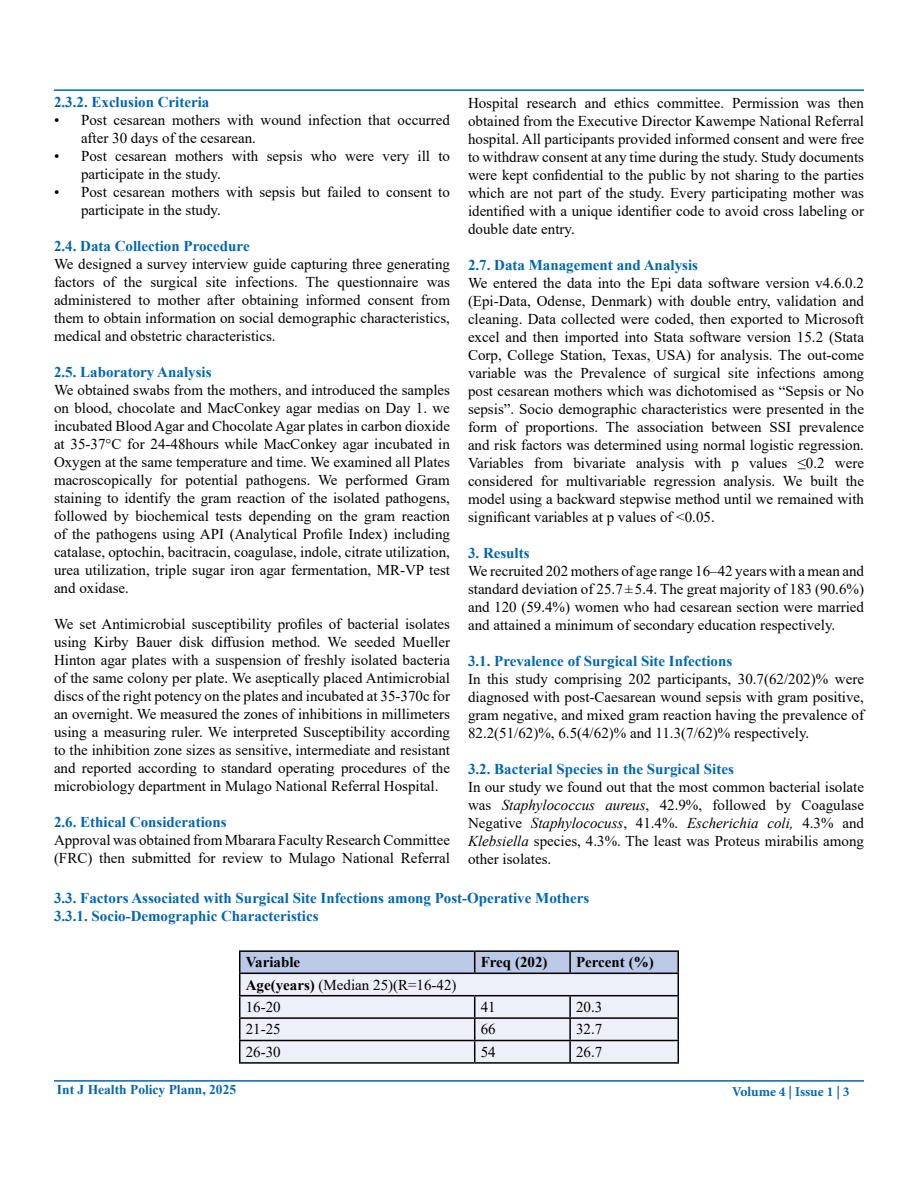
<style>
.page{position:relative;width:918px;height:1188px;background:#fff}
.page>*{position:absolute;margin:0;border:0;box-sizing:border-box;transform-origin:0 0}
.t1{font:15px/18px "Times New Roman";color:#000;text-align:justify}
.t2{font:700 15px/18px "Times New Roman";color:#0066b3}
.t3{font:700 15px "Times New Roman";color:#000}
.t4{font:700 13.5px "Times New Roman";color:#0066b3}
.t5{font:700 13.5px "Minion Pro";letter-spacing:-.005em;color:#0066b3}
.s1{font-style:italic}
.s2{font-weight:700}
</style>
<div class="page">
<hr style="left:54px;top:1080px;width:810px;height:2px;background:#0066b3">
<hr style="left:54px;top:89px;width:810px;height:2px;background:#0066b3">
<hr style="left:239px;top:950px;width:236px;height:2px;background:#000">
<hr style="left:475px;top:950px;width:95px;height:2px;background:#000">
<hr style="left:570px;top:950px;width:109px;height:2px;background:#000">
<svg style="left:239px;top:951px;width:440px;height:111px;background:#d3d7e3"></svg>
<hr style="left:239px;top:1062px;width:236px;height:2px;background:#000">
<hr style="left:475px;top:1062px;width:95px;height:2px;background:#000">
<hr style="left:570px;top:1062px;width:109px;height:2px;background:#000">
<p class="t2" style="left:54px;top:93px;width:157px">2.3.2. Exclusion Criteria</p>
<p class="t1" style="left:81px;top:111px;width:371px;text-indent:-27px">• Post cesarean mothers with wound infection that occurred after 30 days of the cesarean.</p>
<p class="t1" style="left:81px;top:147px;width:371px;text-indent:-27px">• Post cesarean mothers with sepsis who were very ill to participate in the study.</p>
<p class="t1" style="left:81px;top:183px;width:370px;text-indent:-27px">• Post cesarean mothers with sepsis but failed to consent to participate in the study.</p>
<p class="t2" style="left:54px;top:237px;width:197px">2.4. Data Collection Procedure</p>
<p class="t1" style="left:54px;top:255px;width:398px">We designed a survey interview guide capturing three generating factors of the surgical site infections. The questionnaire was administered to mother after obtaining informed consent from them to obtain information on social demographic characteristics, medical and obstetric characteristics.</p>
<p class="t2" style="left:54px;top:363px;width:159px">2.5. Laboratory Analysis</p>
<p class="t1" style="left:54px;top:381px;width:398px">We obtained swabs from the mothers, and introduced the samples on blood, chocolate and MacConkey agar medias on Day 1. we incubated Blood Agar and Chocolate Agar plates in carbon dioxide at 35-37°C for 24-48hours while MacConkey agar incubated in Oxygen at the same temperature and time. We examined all Plates macroscopically for potential pathogens. We performed Gram staining to identify the gram reaction of the isolated pathogens, followed by biochemical tests depending on the gram reaction of the pathogens using API (Analytical Profile Index) including catalase, optochin, bacitracin, coagulase, indole, citrate utilization, urea utilization, triple sugar iron agar fermentation, MR-VP test and oxidase.</p>
<p class="t1" style="left:54px;top:615px;width:398px">We set Antimicrobial susceptibility profiles of bacterial isolates using Kirby Bauer disk diffusion method. We seeded Mueller Hinton agar plates with a suspension of freshly isolated bacteria of the same colony per plate. We aseptically placed Antimicrobial discs of the right potency on the plates and incubated at 35-370c for an overnight. We measured the zones of inhibitions in millimeters using a measuring ruler. We interpreted Susceptibility according to the inhibition zone sizes as sensitive, intermediate and resistant and reported according to standard operating procedures of the microbiology department in Mulago National Referral Hospital.</p>
<p class="t2" style="left:54px;top:813px;width:174px">2.6. Ethical Considerations</p>
<p class="t1" style="left:54px;top:831px;width:398px">Approval was obtained from Mbarara Faculty Research Committee (FRC) then submitted for review to Mulago National Referral</p>
<p class="t1" style="left:468px;top:93px;width:398px">Hospital research and ethics committee. Permission was then obtained from the Executive Director Kawempe National Referral hospital. All participants provided informed consent and were free to withdraw consent at any time during the study. Study documents were kept confidential to the public by not sharing to the parties which are not part of the study. Every participating mother was identified with a unique identifier code to avoid cross labeling or double date entry.</p>
<p class="t2" style="left:468px;top:255px;width:232px">2.7. Data Management and Analysis</p>
<p class="t1" style="left:468px;top:273px;width:398px">We entered the data into the Epi data software version v4.6.0.2 (Epi-Data, Odense, Denmark) with double entry, validation and cleaning. Data collected were coded, then exported to Microsoft excel and then imported into Stata software version 15.2 (Stata Corp, College Station, Texas, USA) for analysis. The out-come variable was the Prevalence of surgical site infections among post cesarean mothers which was dichotomised as “Sepsis or No sepsis”. Socio demographic characteristics were presented in the form of proportions. The association between SSI prevalence and risk factors was determined using normal logistic regression.<br>Variables from bivariate analysis with p values ≤0.2 were considered for multivariable regression analysis. We built the model using a backward stepwise method until we remained with significant variables at p values of &lt;0.05.</p>
<p class="t2" style="left:468px;top:543px;width:63px">3. Results</p>
<p class="t1" style="left:468px;top:561px;width:398px">We recruited 202 mothers of age range 16–42 years with a mean and standard deviation of 25.7±5.4. The great majority of 183 (90.6%) and 120 (59.4%) women who had cesarean section were married and attained a minimum of secondary education respectively.</p>
<p class="t2" style="left:468px;top:651px;width:266px">3.1. Prevalence of Surgical Site Infections</p>
<p class="t1" style="left:468px;top:669px;width:398px">In this study comprising 202 participants, 30.7(62/202)% were diagnosed with post-Caesarean wound sepsis with gram positive, gram negative, and mixed gram reaction having the prevalence of 82.2(51/62)%, 6.5(4/62)% and 11.3(7/62)% respectively.</p>
<p class="t2" style="left:468px;top:759px;width:267px">3.2. Bacterial Species in the Surgical Sites</p>
<p class="t1" style="left:468px;top:777px;width:398px">In our study we found out that the most common bacterial isolate was <span class="s1">Staphylococcus aureus</span>, 42.9%, followed by Coagulase Negative <span class="s1">Staphylococuss</span>, 41.4%. <span class="s1">Escherichia coli,</span> 4.3% and <span class="s1">Klebsiella</span> species, 4.3%. The least was Proteus mirabilis among other isolates.</p>
<p class="t2" style="left:54px;top:888px;width:537px">3.3. Factors Associated with Surgical Site Infections among Post-Operative Mothers<br>3.3.1. Socio-Demographic Characteristics</p>
<p class="t3" style="left:246px;top:951px;width:56px">Variable</p>
<p class="t3" style="left:481px;top:951px;width:68px">Freq (202)</p>
<p class="t3" style="left:576px;top:951px;width:79px">Percent (%)</p>
<p class="t1" style="left:246px;top:973px;width:212px;line-height:22.4px"><span class="s2">Age(years)</span> (Median 25)(R=16-42)<br>16-20</p>
<p class="t1" style="left:481px;top:998px;width:16px">41</p>
<p class="t1" style="left:576px;top:998px;width:28px">20.3</p>
<p class="t1" style="left:246px;top:1020px;width:36px">21-25</p>
<p class="t1" style="left:481px;top:1020px;width:16px">66</p>
<p class="t1" style="left:576px;top:1020px;width:28px">32.7</p>
<p class="t1" style="left:246px;top:1042px;width:36px">26-30</p>
<p class="t1" style="left:481px;top:1042px;width:16px">54</p>
<p class="t1" style="left:576px;top:1042px;width:28px">26.7</p>
<p class="t4" style="left:57px;top:1080px;width:181px">Int J Health Policy Plann, 2025</p>
<p class="t5" style="left:732px;top:1082px;width:119px">Volume 4 | Issue 1 | 3</p>
</div>
